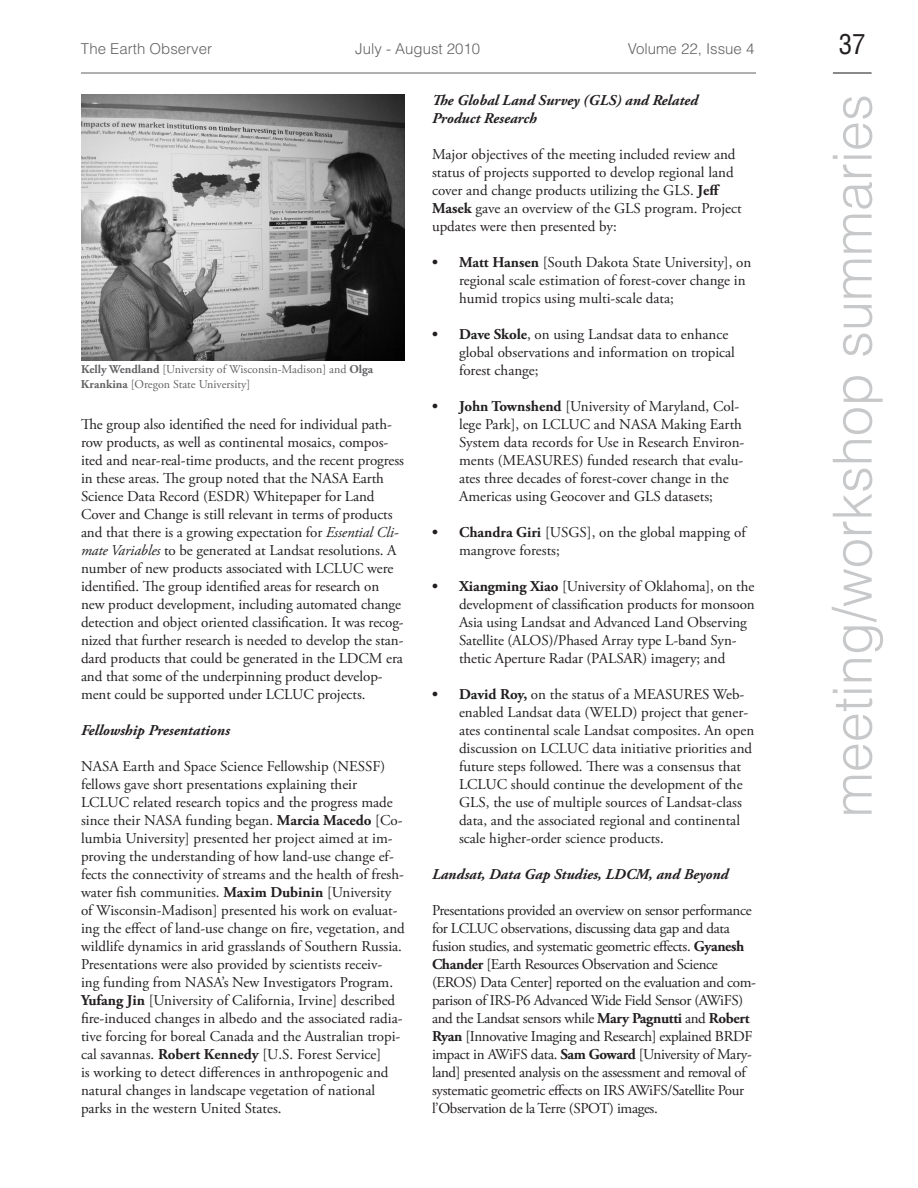
<style>
.page{position:relative;width:918px;height:1188px;background:#fff}
.page>*{position:absolute;margin:0;border:0;box-sizing:border-box;transform-origin:0 0}
.t1{font:300 54px "Helvetica LT Std";color:#c7c8ca}
.t2{font:condensed 27px "Helvetica LT Std";color:#231f20}
.t3{font:15px/18px "Adobe Garamond Pro";color:#231f20}
.t4{font:15px/18px "Adobe Garamond Pro";letter-spacing:-.025em;color:#231f20}
.t5{font:italic 700 15px/18px "Adobe Garamond Pro";color:#231f20}
.t6{font:300 15px "Helvetica LT Std";color:#636366}
.t7{font:12px/14.4px "Adobe Garamond Pro";color:#636366}
.s1{font-weight:700}
.s2{color:#000}
.s3{font-style:italic}
</style>
<div class="page">
<hr style="left:81px;top:72px;width:675px;height:2px;background:#939598">
<hr style="left:833px;top:72px;width:39px;height:2px;background:#636366">
<img style="left:81px;top:94px;width:324px;height:266px">
<p class="t6" style="left:81px;top:39px;width:133px">The Earth Observer</p>
<p class="t6" style="left:355px;top:39px;width:127px">July - August 2010</p>
<p class="t6" style="left:628px;top:39px;width:128px">Volume 22, Issue 4</p>
<h2 class="t2" style="left:839px;top:27px;width:28px">37</h2>
<h1 class="t1" style="left:819px;top:817px;width:725px;rotate:-90deg">meeting/workshop summaries</h1>
<p class="t5" style="left:432px;top:92px;width:268px">The Global Land Survey (GLS) and Related<br>Product Research</p>
<p class="t3" style="left:432px;top:146px;width:311px">Major objectives of the meeting included review and status of projects supported to develop regional land cover and change products utilizing the GLS. <span class="s1">Jeff Masek</span> gave an overview of the GLS program. Project updates were then presented by:</p>
<p class="t3" style="left:459px;top:254px;width:294px;text-indent:-27px"><span class="s1">• Matt Hansen</span> [South Dakota State University], on regional scale estimation of forest-cover change in humid tropics using multi-scale data;</p>
<p class="t3" style="left:459px;top:326px;width:278px;text-indent:-27px"><span class="s1">• Dave Skole</span>, on using Landsat data to enhance global observations and information on tropical forest change;</p>
<p class="t3" style="left:459px;top:398px;width:287px;text-indent:-27px"><span class="s1">• John Townshend</span> [University of Maryland, Col&shy;lege Park], on LCLUC and NASA Making Earth System data records for Use in Research Environ&shy;ments (MEASURES) funded research that evalu&shy;ates three decades of forest-cover change in the Americas using Geocover and GLS datasets;</p>
<p class="t3" style="left:459px;top:524px;width:288px;text-indent:-27px"><span class="s1">• Chandra Giri</span> [USGS], on the global mapping of mangrove forests;</p>
<p class="t3" style="left:459px;top:578px;width:297px;text-indent:-27px"><span class="s1">• Xiangming Xiao</span> [University of Oklahoma], on the development of classification products for monsoon Asia using Landsat and Advanced Land Observing Satellite (ALOS)/Phased Array type L-band Syn&shy;thetic Aperture Radar (PALSAR) imagery; and</p>
<p class="t3" style="left:459px;top:686px;width:297px;text-indent:-27px"><span class="s1">• David Roy,</span> on the status of a MEASURES Web&shy;enabled Landsat data (WELD) project that gener&shy;ates continental scale Landsat composites. An open discussion on LCLUC data initiative priorities and future steps followed. There was a consensus that LCLUC should continue the development of the GLS, the use of multiple sources of Landsat-class data, and the associated regional and continental scale higher-order science products.</p>
<p class="t5" style="left:432px;top:866px;width:298px">Landsat, Data Gap Studies, LDCM, and Beyond</p>
<p class="t4" style="left:432px;top:902px;width:325px">Presentations provided an overview on sensor performance for LCLUC observations, discussing data gap and data fusion studies, and systematic geometric effects. <span class="s1">Gyanesh Chander</span> [Earth Resources Observation and Science (EROS) Data Center<span class="s2">]</span> reported on the evaluation and com&shy;parison of IRS-P6 Advanced Wide Field Sensor (AWiFS) and the Landsat sensors while <span class="s1">Mary Pagnutti</span> and <span class="s1">Robert Ryan</span> [Innovative Imaging and Research] explained BRDF impact in AWiFS data. <span class="s1">Sam Goward</span> [University of Mary&shy;land] presented analysis on the assessment and removal of systematic geometric effects on IRS AWiFS/Satellite Pour l’Observation de la Terre (SPOT) images.</p>
<p class="t7" style="left:81px;top:363px;width:294px"><span class="s1">Kelly Wendland</span> [University of Wisconsin-Madison] and <span class="s1">Olga<br>Krankina</span> [Oregon State University]</p>
<p class="t3" style="left:81px;top:416px;width:325px">The group also identified the need for individual path&shy;row products, as well as continental mosaics, compos&shy;ited and near-real-time products, and the recent progress in these areas. The group noted that the NASA Earth Science Data Record (ESDR) Whitepaper for Land Cover and Change is still relevant in terms of products and that there is a growing expectation for <span class="s3">Essential Cli&shy;mate Variables</span> to be generated at Landsat resolutions. A number of new products associated with LCLUC were identified. The group identified areas for research on new product development, including automated change detection and object oriented classification. It was recog&shy;nized that further research is needed to develop the stan&shy;dard products that could be generated in the LDCM era and that some of the underpinning product develop&shy;ment could be supported under LCLUC projects.</p>
<p class="t5" style="left:81px;top:722px;width:150px">Fellowship Presentations</p>
<p class="t3" style="left:81px;top:758px;width:325px">NASA Earth and Space Science Fellowship (NESSF) fellows gave short presentations explaining their LCLUC related research topics and the progress made since their NASA funding began. <span class="s1">Marcia Macedo</span> [Co&shy;lumbia University] presented her project aimed at im&shy;proving the understanding of how land-use change ef&shy;fects the connectivity of streams and the health of fresh&shy;water fish communities. <span class="s1">Maxim Dubinin</span> [University of Wisconsin-Madison] presented his work on evaluat&shy;ing the effect of land-use change on fire, vegetation, and wildlife dynamics in arid grasslands of Southern Russia.<br>Presentations were also provided by scientists receiv-<br>ing funding from NASA’s New Investigators Program.<br><span class="s1">Yufang Jin</span> [University of California, Irvine] described fire-induced changes in albedo and the associated radia&shy;tive forcing for boreal Canada and the Australian tropi&shy;cal savannas. <span class="s1">Robert Kennedy</span> [U.S. Forest Service]<br>is working to detect differences in anthropogenic and natural changes in landscape vegetation of national parks in the western United States.</p>
</div>
